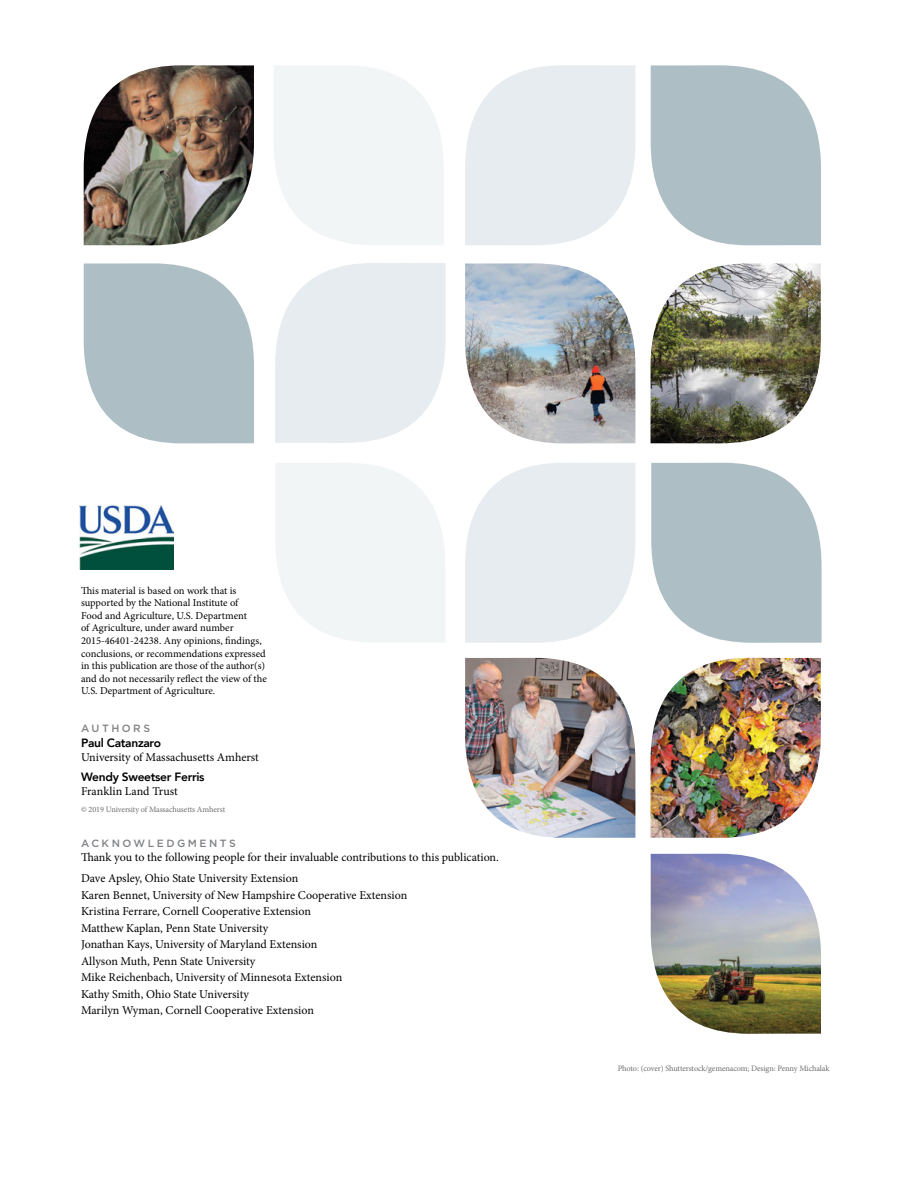
<style>
.page{position:relative;width:918px;height:1188px;background:#fff}
.page>*{position:absolute;margin:0;border:0;box-sizing:border-box;transform-origin:0 0}
.Large_opener_text{font:12px "Minion Pro";letter-spacing:-.005em;color:#000}
.Large_opener_text-2{font:800 12px/14.4px "Avenir";letter-spacing:-.025em;color:#000}
.t1{font:10.5px/12.6px "Minion Pro";color:#000}
.Large_opener_text-3{font:500 10.5px "Gotham";letter-spacing:.24em;color:#808285}
.Photo_credits{font:8.25px "Minion Pro";letter-spacing:-.015em;color:#6d6e71}
.s1{font-family:"Minion Pro";font-weight:400}
</style>
<div class="page">
<img style="left:80px;top:506px;width:93px;height:64px">
<img style="left:651px;top:263px;width:170px;height:180px">
<img style="left:651px;top:658px;width:170px;height:180px">
<svg style="left:465px;top:463px;width:170px;height:180px;background:#e8eef0"></svg>
<svg style="left:465px;top:65px;width:170px;height:180px;background:#e8eef0"></svg>
<svg style="left:275px;top:263px;width:171px;height:180px;background:#e8eef0"></svg>
<img style="left:84px;top:65px;width:170px;height:180px">
<img style="left:465px;top:263px;width:170px;height:180px">
<img style="left:651px;top:854px;width:170px;height:180px">
<svg style="left:84px;top:263px;width:170px;height:180px;background:#b6c6cb"></svg>
<svg style="left:651px;top:65px;width:170px;height:180px;background:#b6c6cb"></svg>
<img style="left:465px;top:658px;width:170px;height:180px">
<svg style="left:651px;top:463px;width:171px;height:180px;background:#b6c6cb"></svg>
<svg style="left:274px;top:66px;width:170px;height:179px"></svg>
<svg style="left:275px;top:463px;width:170px;height:179px"></svg>
<p class="t1" style="left:81px;top:584px;width:187px">This material is based on work that is supported by the National Institute of<br>Food and Agriculture, U.S. Department<br>of Agriculture, under award number 2015-46401-24238. Any opinions, findings, conclusions, or recommendations expressed in this publication are those of the author(s) and do not necessarily reflect the view of the U.S. Department of Agriculture.</p>
<p class="Large_opener_text-3" style="left:81px;top:721px;width:71px">AUTHORS</p>
<p class="Large_opener_text-2" style="left:81px;top:735px;width:82px">Paul Catanzaro</p>
<p class="Large_opener_text" style="left:81px;top:749px;width:179px">University of Massachusetts Amherst</p>
<p class="Large_opener_text-2" style="left:81px;top:769px;width:125px">Wendy Sweetser Ferris<br><span class="s1">Franklin Land Trust</span></p>
<p class="Photo_credits" style="left:81px;top:804px;width:146px">© 2019 University of Massachusetts Amherst</p>
<p class="Large_opener_text-3" style="left:81px;top:836px;width:156px">ACKNOWLEDGMENTS</p>
<p class="Large_opener_text" style="left:81px;top:849px;width:419px">Thank you to the following people for their invaluable contributions to this publication.</p>
<p class="Large_opener_text" style="left:81px;top:871px;width:219px">Dave Apsley, Ohio State University Extension</p>
<p class="Large_opener_text" style="left:81px;top:887px;width:328px">Karen Bennet, University of New Hampshire Cooperative Extension</p>
<p class="Large_opener_text" style="left:81px;top:904px;width:232px">Kristina Ferrare, Cornell Cooperative Extension</p>
<p class="Large_opener_text" style="left:81px;top:920px;width:189px">Matthew Kaplan, Penn State University</p>
<p class="Large_opener_text" style="left:81px;top:937px;width:238px">Jonathan Kays, University of Maryland Extension</p>
<p class="Large_opener_text" style="left:81px;top:953px;width:176px">Allyson Muth, Penn State University</p>
<p class="Large_opener_text" style="left:81px;top:970px;width:263px">Mike Reichenbach, University of Minnesota Extension</p>
<p class="Large_opener_text" style="left:81px;top:986px;width:169px">Kathy Smith, Ohio State University</p>
<p class="Large_opener_text" style="left:81px;top:1003px;width:234px">Marilyn Wyman, Cornell Cooperative Extension</p>
<p class="Photo_credits" style="left:618px;top:1063px;width:213px">Photo: (cover) Shutterstock/gemenacom; Design: Penny Michalak</p>
</div>
